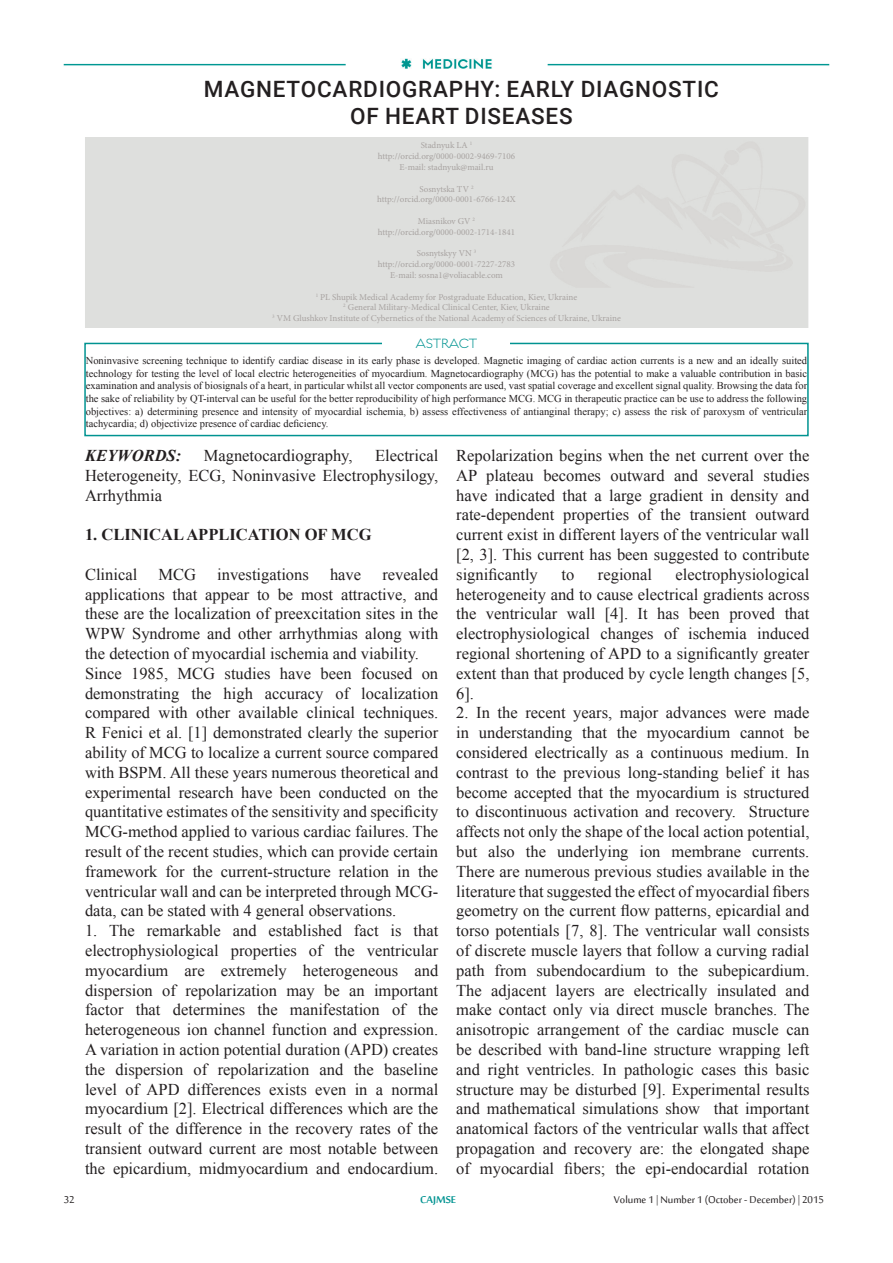
<style>
.page{position:relative;width:893px;height:1263px;background:#fff}
.page>*{position:absolute;margin:0;border:0;box-sizing:border-box;transform-origin:0 0}
.t1{font:500 22.5px/27px "Roboto";letter-spacing:.035em;color:#231f20;text-align:center}
.t2{font:16.5px/19.8px "Times New Roman";color:#231f20;text-align:justify}
.t3{font:700 16.5px "Times New Roman";color:#231f20}
.t4{font:italic 700 16.5px "Times New Roman";color:#231f20}
.t5{font:300 15px "Regulator";letter-spacing:-.005em;color:#009391}
.t6{font:13.5px "Sakkal Majalla";color:#231f20}
.t7{font:700 13.5px "Sakkal Majalla";color:#009391}
.t8{font:10.5px/12.6px "Times New Roman";color:#231f20;text-align:justify}
.t9{font:9px/10.8px "Minion Pro";color:#a7a2a0;text-align:center}
</style>
<div class="page">
<img style="left:63px;top:58px;width:767px;height:10px">
<div style="left:84px;top:343px;width:725px;height:93px;border:2px solid #009391"></div>
<div style="left:383px;top:336px;width:127px;height:13px;background:#fff"></div>
<h1 class="t1" style="left:204px;top:75px;width:517px">MAGNETOCARDIOGRAPHY: EARLY DIAGNOSTIC<br>OF HEART DISEASES</h1>
<p class="t9" style="left:378px;top:140px;width:139px">Stadnyuk LA <sup>1 </sup>http://orcid.org/0000-0002-9469-7106<br>E-mail: stadnyuk@mail.ru</p>
<p class="t9" style="left:377px;top:183px;width:140px">Sosnytska TV <sup>2 </sup>http://orcid.org/0000-0001-6766-124X</p>
<p class="t9" style="left:378px;top:216px;width:139px">Miasnikov GV <sup>2 </sup>http://orcid.org/0000-0002-1714-1841</p>
<p class="t9" style="left:378px;top:248px;width:139px">Sosnytskyy VN <sup>3 </sup>http://orcid.org/0000-0001-7227-2783<br>E-mail: sosna1@voliacable.com</p>
<p class="t9" style="left:272px;top:291px;width:350px"><sup>1</sup> PL Shupik Medical Academy for Postgraduate Education, Kiev, Ukraine<br><sup>2</sup> General Military-Medical Clinical Center, Kiev, Ukraine<br><sup>3</sup> VM Glushkov Institute of Cybernetics of the National Academy of Sciences of Ukraine, Ukraine</p>
<p class="t5" style="left:416px;top:334px;width:63px">ASTRACT</p>
<p class="t8" style="left:86px;top:354px;width:723px">Noninvasive screening technique to identify cardiac disease in its early phase is developed. Magnetic imaging of cardiac action currents is a new and an ideally suited technology for testing the level of local electric heterogeneities of myocardium. Magnetocardiography (MCG) has the potential to make a valuable contribution in basic examination and analysis of biosignals of a heart, in particular whilst all vector components are used, vast spatial coverage and excellent signal quality. Browsing the data for the sake of reliability by QT-interval can be useful for the better reproducibility of high performance MCG. MCG in therapeutic practice can be use to address the following objectives: а) determining presence and intensity of myocardial ischemia, b) assess effectiveness of antianginal therapy; c) assess the risk of paroxysm of ventricular tachycardia; d) objectivize presence of cardiac deficiency.</p>
<p class="t4" style="left:85px;top:444px;width:98px">KEYWORDS:</p>
<p class="t2" style="left:204px;top:445px;width:150px">Magnetocardiography,</p>
<p class="t2" style="left:85px;top:445px;width:355px;text-indent:290px">Electrical Heterogeneity, ECG, Noninvasive Electrophysilogy, Arrhythmia</p>
<p class="t3" style="left:85px;top:523px;width:288px">1. CLINICAL APPLICATION OF MCG</p>
<p class="t2" style="left:85px;top:564px;width:54px">Clinical</p>
<p class="t2" style="left:158px;top:564px;width:39px">MCG</p>
<p class="t2" style="left:217px;top:564px;width:93px">investigations</p>
<p class="t2" style="left:330px;top:564px;width:33px">have</p>
<p class="t2" style="left:85px;top:564px;width:355px;text-align:left;text-indent:297px">revealed applications that appear to be most attractive, and these are the localization of preexcitation sites in the WPW Syndrome and other arrhythmias along with the detection of myocardial ischemia and viability.<br>Since 1985, MCG studies have been focused on demonstrating the high accuracy of localization compared with other available clinical techniques.<br>R Fenici et al. [1] demonstrated clearly the superior ability of MCG to localize a current source compared with BSPM. All these years numerous theoretical and experimental research have been conducted on the quantitative estimates of the sensitivity and specificity MCG-method applied to various cardiac failures. The result of the recent studies, which can provide certain framework for the current-structure relation in the ventricular wall and can be interpreted through MCG&shy;data, can be stated with 4 general observations.</p>
<p class="t2" style="left:85px;top:920px;width:355px">1. The remarkable and established fact is that electrophysiological properties of the ventricular myocardium are extremely heterogeneous and dispersion of repolarization may be an important factor that determines the manifestation of the heterogeneous ion channel function and expression.<br>A variation in action potential duration (APD) creates the dispersion of repolarization and the baseline level of APD differences exists even in a normal myocardium [2]. Electrical differences which are the result of the difference in the recovery rates of the transient outward current are most notable between the epicardium, midmyocardium and endocardium.</p>
<p class="t2" style="left:456px;top:445px;width:355px">Repolarization begins when the net current over the AP plateau becomes outward and several studies have indicated that a large gradient in density and rate-dependent properties of the transient outward current exist in different layers of the ventricular wall [2, 3]. This current has been suggested to contribute significantly</p>
<p class="t2" style="left:456px;top:564px;width:355px;text-indent:219px">electrophysiological heterogeneity and to cause electrical gradients across the ventricular wall [4]. It has been proved that electrophysiological changes of ischemia induced regional shortening of APD to a significantly greater extent than that produced by cycle length changes [5, 6].</p>
<p class="t2" style="left:456px;top:703px;width:355px">2. In the recent years, major advances were made in understanding that the myocardium cannot be considered electrically as a continuous medium. In contrast to the previous long-standing belief it has become accepted that the myocardium is structured to discontinuous activation and recovery. Structure affects not only the shape of the local action potential, but also the underlying ion membrane currents.<br>There are numerous previous studies available in the literature that suggested the effect of myocardial fibers geometry on the current flow patterns, epicardial and torso potentials [7, 8]. The ventricular wall consists of discrete muscle layers that follow a curving radial path from subendocardium to the subepicardium.<br>The adjacent layers are electrically insulated and make contact only via direct muscle branches. The anisotropic arrangement of the cardiac muscle can be described with band-line structure wrapping left and right ventricles. In pathologic cases this basic structure may be disturbed [9]. Experimental results and mathematical simulations show that important anatomical factors of the ventricular walls that affect propagation and recovery are: the elongated shape of myocardial fibers; the epi-endocardial rotation</p>
<p class="t2" style="left:561px;top:564px;width:14px">to</p>
<p class="t2" style="left:598px;top:564px;width:56px">regional</p>
<p class="t6" style="left:64px;top:1192px;width:12px">32</p>
<p class="t7" style="left:420px;top:1192px;width:37px">CAJMSE</p>
<p class="t6" style="left:614px;top:1192px;width:212px">Volume 1 | Number 1 (October - December) | 2015</p>
</div>
